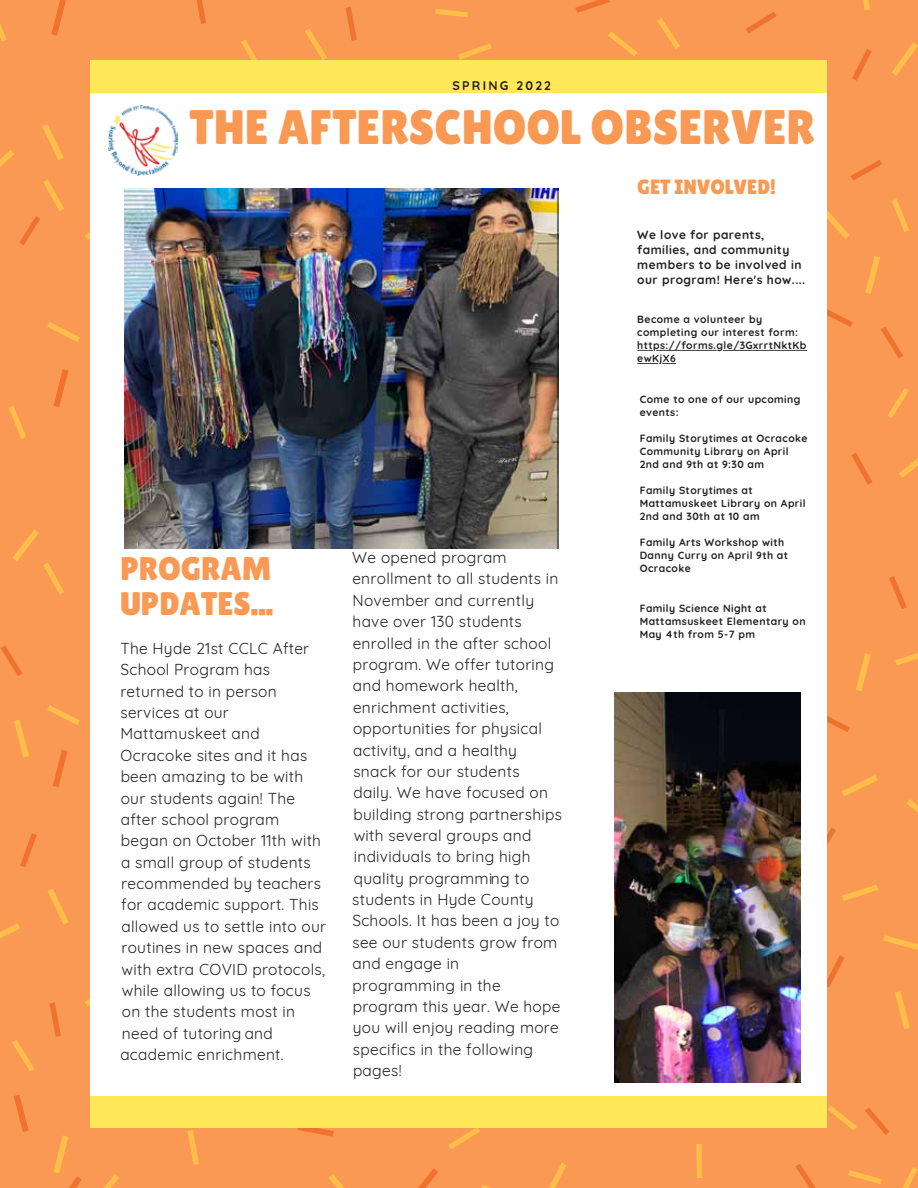
<style>
.page{position:relative;width:918px;height:1188px;background:#fa9953}
.page>*{position:absolute;margin:0;border:0;box-sizing:border-box;transform-origin:0 0}
.t1{font:48.3px "Lilita One";color:#fa9953}
.t2{font:32.7px/35px "Lilita One";color:#fa9953}
.t3{font:20.55px "Lilita One";color:#fa9953}
.t4{font:15.45px/21.5px "Quicksand";letter-spacing:.02em;color:#222}
.t5{font:700 12.45px "Quicksand";letter-spacing:.18em;color:#222}
.t6{font:700 12px/15px "Quicksand";letter-spacing:.04em;color:#222}
.t7{font:700 10.5px/13px "Quicksand";letter-spacing:.04em;color:#222}
</style>
<div class="page">
<svg style="left:51px;top:0;width:15px;height:36px"></svg>
<svg style="left:197px;top:0;width:9px;height:24px"></svg>
<svg style="left:53px;top:369px;width:15px;height:38px"></svg>
<svg style="left:1px;top:645px;width:22px;height:31px"></svg>
<svg style="left:851px;top:453px;width:21px;height:32px"></svg>
<svg style="left:827px;top:716px;width:23px;height:16px"></svg>
<svg style="left:889px;top:576px;width:18px;height:33px"></svg>
<svg style="left:827px;top:309px;width:26px;height:18px"></svg>
<svg style="left:795px;top:1164px;width:21px;height:24px"></svg>
<svg style="left:53px;top:750px;width:15px;height:37px"></svg>
<svg style="left:50px;top:1002px;width:11px;height:35px"></svg>
<svg style="left:20px;top:833px;width:17px;height:34px"></svg>
<svg style="left:418px;top:1168px;width:20px;height:20px"></svg>
<svg style="left:298px;top:1128px;width:36px;height:9px"></svg>
<svg style="left:14px;top:1095px;width:15px;height:37px"></svg>
<svg style="left:865px;top:1107px;width:24px;height:28px"></svg>
<svg style="left:852px;top:49px;width:20px;height:32px"></svg>
<svg style="left:746px;top:12px;width:31px;height:22px"></svg>
<svg style="left:345px;top:7px;width:12px;height:34px"></svg>
<svg style="left:850px;top:160px;width:32px;height:21px"></svg>
<svg style="left:827px;top:955px;width:17px;height:32px"></svg>
<svg style="left:827px;top:828px;width:9px;height:16px"></svg>
<svg style="left:575px;top:0;width:35px;height:13px"></svg>
<svg style="left:42px;top:124px;width:22px;height:36px"></svg>
<svg style="left:85px;top:232px;width:5px;height:8px"></svg>
<svg style="left:19px;top:179px;width:45px;height:66px"></svg>
<svg style="left:0;top:150px;width:14px;height:17px"></svg>
<svg style="left:0;top:24px;width:7px;height:18px"></svg>
<svg style="left:241px;top:39px;width:16px;height:21px"></svg>
<svg style="left:12px;top:529px;width:52px;height:65px"></svg>
<svg style="left:47px;top:322px;width:33px;height:20px"></svg>
<svg style="left:9px;top:406px;width:17px;height:33px"></svg>
<svg style="left:856px;top:653px;width:15px;height:38px"></svg>
<svg style="left:881px;top:327px;width:28px;height:91px"></svg>
<svg style="left:899px;top:458px;width:19px;height:20px"></svg>
<svg style="left:865px;top:256px;width:15px;height:38px"></svg>
<svg style="left:827px;top:210px;width:23px;height:29px"></svg>
<svg style="left:892px;top:199px;width:17px;height:33px"></svg>
<div style="left:696px;top:1144px;width:6px;height:34px;background:#ffbd4a"></div>
<svg style="left:549px;top:1163px;width:18px;height:25px"></svg>
<svg style="left:14px;top:720px;width:15px;height:38px"></svg>
<svg style="left:47px;top:888px;width:22px;height:37px"></svg>
<svg style="left:85px;top:999px;width:5px;height:7px"></svg>
<svg style="left:0;top:923px;width:20px;height:15px"></svg>
<svg style="left:12px;top:1040px;width:23px;height:32px"></svg>
<svg style="left:47px;top:705px;width:33px;height:20px"></svg>
<svg style="left:481px;top:1184px;width:10px;height:4px"></svg>
<svg style="left:329px;top:1174px;width:15px;height:14px"></svg>
<svg style="left:53px;top:1135px;width:29px;height:53px"></svg>
<svg style="left:902px;top:1167px;width:16px;height:21px"></svg>
<svg style="left:848px;top:1170px;width:34px;height:14px"></svg>
<svg style="left:895px;top:991px;width:15px;height:38px"></svg>
<svg style="left:827px;top:1105px;width:30px;height:26px"></svg>
<svg style="left:448px;top:1128px;width:32px;height:21px"></svg>
<svg style="left:104px;top:1174px;width:15px;height:14px"></svg>
<svg style="left:187px;top:1130px;width:12px;height:35px"></svg>
<svg style="left:892px;top:42px;width:26px;height:34px"></svg>
<svg style="left:305px;top:29px;width:22px;height:31px"></svg>
<svg style="left:458px;top:43px;width:34px;height:17px"></svg>
<svg style="left:435px;top:9px;width:33px;height:8px"></svg>
<svg style="left:657px;top:18px;width:23px;height:31px"></svg>
<svg style="left:608px;top:31px;width:30px;height:26px"></svg>
<svg style="left:863px;top:0;width:7px;height:10px"></svg>
<svg style="left:883px;top:935px;width:35px;height:15px"></svg>
<svg style="left:842px;top:885px;width:36px;height:16px"></svg>
<svg style="left:895px;top:653px;width:23px;height:13px"></svg>
<svg style="left:842px;top:775px;width:36px;height:21px"></svg>
<svg style="left:906px;top:799px;width:12px;height:14px"></svg>
<div style="left:90px;top:73px;width:737px;height:1043px;background:#fff"></div>
<div style="left:90px;top:1096px;width:737px;height:32px;background:#ffe959"></div>
<div style="left:90px;top:60px;width:737px;height:32px;background:#ffe959"></div>
<img style="left:124px;top:188px;width:434px;height:360px">
<img style="left:615px;top:693px;width:186px;height:389px">
<img style="left:108px;top:106px;width:70px;height:69px">
<hr style="left:723px;top:350px;width:84px;height:1px;background:#222">
<hr style="left:656px;top:350px;width:61px;height:1px;background:#222">
<svg style="left:637px;top:349px;width:16px;height:2px"></svg>
<svg style="left:637px;top:363px;width:39px;height:1px"></svg>
<p class="t5" style="left:453px;top:76px;width:100px">SPRING 2022</p>
<h1 class="t1" style="left:190px;top:99px;width:627px">THE AFTERSCHOOL OBSERVER</h1>
<h2 class="t2" style="left:120px;top:551px;width:155px">PROGRAM<br>UPDATES...</h2>
<p class="t4" style="left:120px;top:636px;width:207px">The Hyde 21st CCLC After<br>School Program has returned to in person services at our<br>Mattamuskeet and<br>Ocracoke sites and it has been amazing to be with our students again! The after school program began on October 11th with a small group of students recommended by teachers for academic support. This allowed us to settle into our routines in new spaces and with extra COVID protocols, while allowing us to focus on the students most in need of tutoring and academic enrichment.</p>
<p class="t4" style="left:352px;top:545px;width:211px">We opened program enrollment to all students in<br>November and currently have over 130 students enrolled in the after school program. We offer tutoring and homework health, enrichment activities, opportunities for physical activity, and a healthy snack for our students<br>daily. We have focused on building strong partnerships with several groups and individuals to bring high quality programming to students in Hyde County<br>Schools. It has been a joy to see our students grow from and engage in programming in the program this year. We hope you will enjoy reading more specifics in the following pages!</p>
<h3 class="t3" style="left:637px;top:175px;width:140px">GET INVOLVED!</h3>
<p class="t6" style="left:637px;top:226px;width:169px">We love for parents, families, and community members to be involved in our program! Here's how....</p>
<p class="t7" style="left:637px;top:312px;width:171px">Become a volunteer by completing our interest form: https://forms.gle/3GxrrtNktKb ewKjX6</p>
<p class="t7" style="left:640px;top:391px;width:162px">Come to one of our upcoming events:</p>
<p class="t7" style="left:640px;top:431px;width:169px">Family Storytimes at Ocracoke<br>Community Library on April<br>2nd and 9th at 9:30 am</p>
<p class="t7" style="left:640px;top:483px;width:167px">Family Storytimes at<br>Mattamuskeet Library on April<br>2nd and 30th at 10 am</p>
<p class="t7" style="left:640px;top:535px;width:150px">Family Arts Workshop with<br>Danny Curry on April 9th at<br>Ocracoke</p>
<p class="t7" style="left:640px;top:600px;width:167px">Family Science Night at<br>Mattamsuskeet Elementary on<br>May 4th from 5-7 pm</p>
</div>
